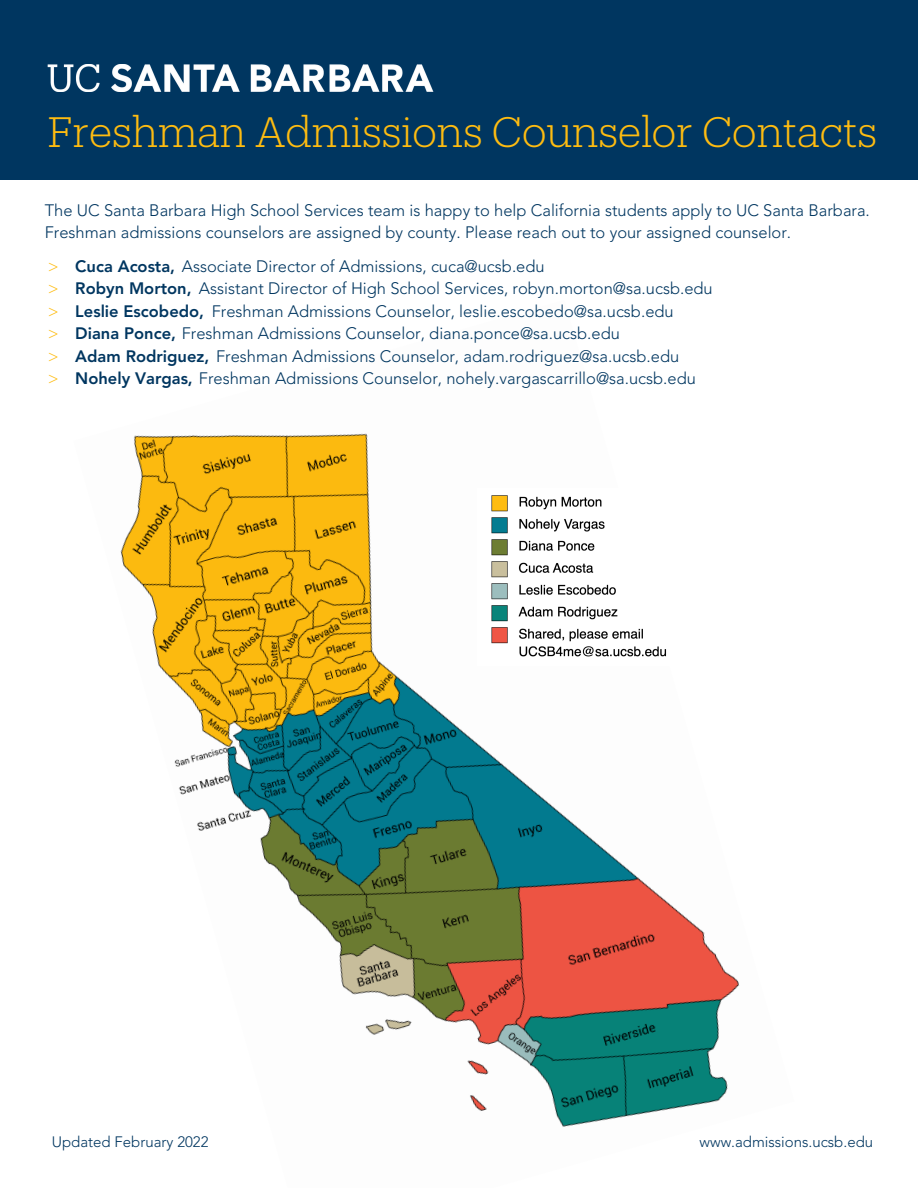
<style>
.page{position:relative;width:918px;height:1188px;background:#fff}
.page>*{position:absolute;margin:0;border:0;box-sizing:border-box;transform-origin:0 0}
.t1{font:300 41.55px "Produkt";color:#febc11}
.t2{font:300 16.5px/22.5px "Avenir LT Std";color:#003660}
.t3{font:800 16.5px "Avenir LT Std";color:#003660}
.t4{font:300 16.5px "Avenir LT Std";color:#febc11}
.t5{font:300 15px "Avenir LT Std";color:#003660}
.s1{font-weight:800}
</style>
<div class="page">
<div style="left:0;top:0;width:918px;height:180px;background:#003660"></div>
<img style="left:48px;top:64px;width:385px;height:27px">
<img style="left:120px;top:433px;width:620px;height:694px">
<img style="left:477px;top:489px;width:192px;height:176px">
<p class="t1" style="left:48px;top:113px;width:831px">Freshman Admissions Counselor Contacts</p>
<p class="t2" style="left:45px;top:200px;width:827px">The UC Santa Barbara High School Services team is happy to help California students apply to UC Santa Barbara.<br>Freshman admissions counselors are assigned by county. Please reach out to your assigned counselor.</p>
<p class="t4" style="left:48px;top:259px;width:12px">&gt;</p>
<p class="t4" style="left:48px;top:282px;width:12px">&gt;</p>
<p class="t4" style="left:48px;top:304px;width:12px">&gt;</p>
<p class="t4" style="left:48px;top:327px;width:12px">&gt;</p>
<p class="t4" style="left:48px;top:349px;width:12px">&gt;</p>
<p class="t4" style="left:48px;top:372px;width:12px">&gt;</p>
<p class="t2" style="left:75px;top:256px;width:471px"><span class="s1">Cuca Acosta,</span> Associate Director of Admissions, cuca@ucsb.edu</p>
<p class="t2" style="left:75px;top:279px;width:639px"><span class="s1">Robyn Morton,</span> Assistant Director of High School Services, robyn.morton@sa.ucsb.edu</p>
<p class="t3" style="left:75px;top:304px;width:130px">Leslie Escobedo,</p>
<p class="t2" style="left:75px;top:324px;width:546px"><span class="s1">Diana Ponce,</span> Freshman Admissions Counselor, diana.ponce@sa.ucsb.edu</p>
<p class="t2" style="left:75px;top:346px;width:605px"><span class="s1">Adam Rodriguez,</span> Freshman Admissions Counselor, adam.rodriguez@sa.ucsb.edu</p>
<p class="t2" style="left:75px;top:369px;width:622px"><span class="s1">Nohely Vargas,</span> Freshman Admissions Counselor, nohely.vargascarrillo@sa.ucsb.edu</p>
<p class="t2" style="left:212px;top:301px;width:463px">Freshman Admissions Counselor, leslie.escobedo@sa.ucsb.edu</p>
<p class="t5" style="left:52px;top:1135px;width:158px">Updated February 2022</p>
<p class="t5" style="left:700px;top:1135px;width:175px">www.admissions.ucsb.edu</p>
</div>
